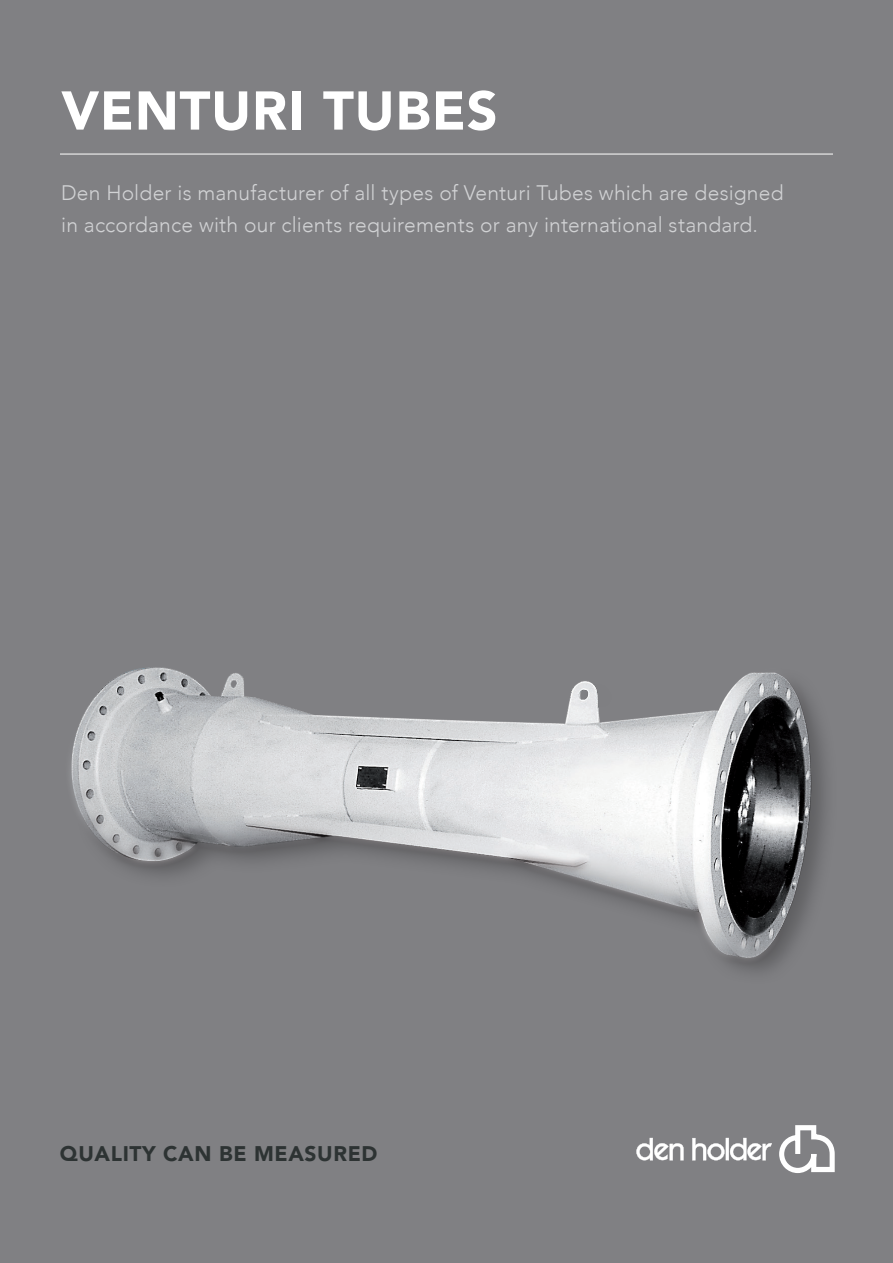
<style>
.page{position:relative;width:893px;height:1263px;background:#fff}
.page>*{position:absolute;margin:0;border:0;box-sizing:border-box;transform-origin:0 0}
.opsomming{font:900 54px "Avenir";letter-spacing:.015em;color:#fff}
.t1{font:300 21px/32.4px "Avenir";letter-spacing:.01em;color:#d1d2d4}
.t2{font:900 21px "Avenir LT Std";letter-spacing:.03em;color:#2d3333}
</style>
<div class="page">
<img style="left:0;top:0;width:893px;height:1263px">
<svg style="left:779px;top:1125px;width:56px;height:48px"></svg>
<svg style="left:636px;top:1138px;width:48px;height:23px"></svg>
<svg style="left:692px;top:1138px;width:80px;height:23px"></svg>
<hr style="left:60px;top:154px;width:773px;height:1px;background:#fff">
<p class="opsomming" style="left:61px;top:65px;width:438px">VENTURI TUBES</p>
<p class="t1" style="left:61px;top:176px;width:724px">Den Holder is manufacturer of all types of Venturi Tubes which are designed in accordance with our clients requirements or any international standard.</p>
<p class="t2" style="left:60px;top:1141px;width:319px">QUALITY CAN BE MEASURED</p>
</div>
